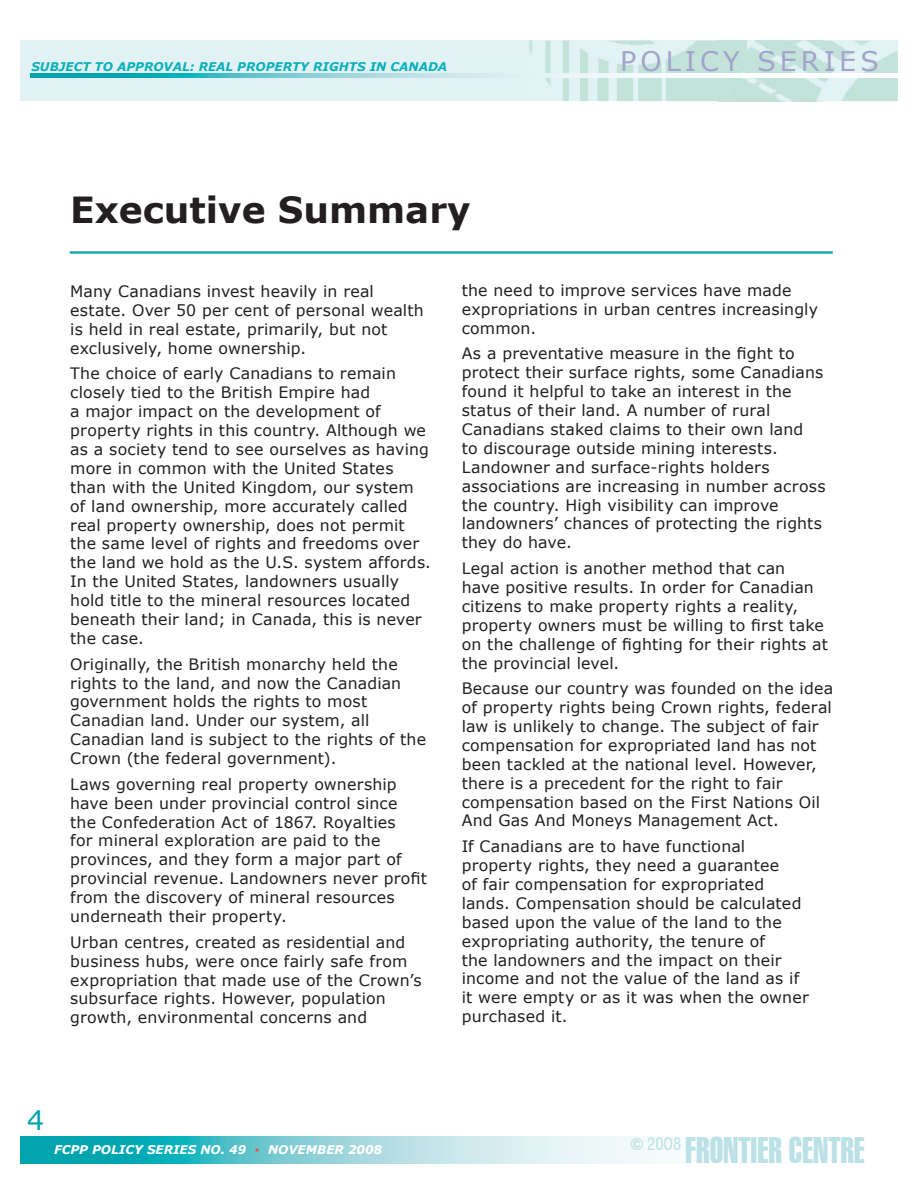
<style>
.page{position:relative;width:918px;height:1188px;background:#fff}
.page>*{position:absolute;margin:0;border:0;box-sizing:border-box;transform-origin:0 0}
.t1{font:700 36px "Verdana";color:#231f20}
.t2{font:36px "Swiss 911 BT Extra Compressed";color:#bbe1e6}
.t3{font:27px "Verdana";letter-spacing:.15em;color:#a3a3cb}
.t4{font:27px "Verdana";color:#00a4af}
.t5{font:condensed 16.5px "Swiss 721 BT";color:#bbe1e6}
.t6{font:15.75px/18.9px "Verdana";letter-spacing:.01em;color:#231f20}
.t7{font:italic 700 12px "Verdana";color:#09b1bb}
.t8{font:italic 700 12px "Verdana";color:#fff}
.s1{font-weight:400;font-style:normal;font-size:9px;color:#d95842}
.s2{font-family:"Swiss 911 BT Extra Compressed";font-stretch:normal}
</style>
<div class="page">
<div style="left:20px;top:40px;width:878px;height:61px;background:#e2f2f4"></div>
<svg style="left:20px;top:1137px;width:638px;height:26px;background:#81d0d6"></svg>
<img style="left:529px;top:41px;width:189px;height:60px">
<img style="left:824px;top:41px;width:74px;height:60px">
<img style="left:718px;top:41px;width:106px;height:60px">
<svg style="left:31px;top:74px;width:867px;height:3px"></svg>
<hr style="left:70px;top:251px;width:763px;height:3px;background:#00a4af">
<p class="t7" style="left:31px;top:59px;width:417px">SUBJECT TO APPROVAL: REAL PROPERTY RIGHTS IN CANADA</p>
<h2 class="t3" style="left:620px;top:44px;width:260px">POLICY SERIES</h2>
<h1 class="t1" style="left:70px;top:187px;width:402px">Executive Summary</h1>
<p class="t6" style="left:70px;top:281px;width:355px">Many Canadians invest heavily in real estate. Over 50 per cent of personal wealth is held in real estate, primarily, but not exclusively, home ownership.</p>
<p class="t6" style="left:70px;top:364px;width:362px">The choice of early Canadians to remain closely tied to the British Empire had<br>a major impact on the development of property rights in this country. Although we as a society tend to see ourselves as having more in common with the United States than with the United Kingdom, our system of land ownership, more accurately called real property ownership, does not permit the same level of rights and freedoms over the land we hold as the U.S. system affords.<br>In the United States, landowners usually hold title to the mineral resources located beneath their land; in Canada, this is never the case.</p>
<p class="t6" style="left:70px;top:654px;width:357px">Originally, the British monarchy held the rights to the land, and now the Canadian government holds the rights to most Canadian land. Under our system, all Canadian land is subject to the rights of the Crown (the federal government).</p>
<p class="t6" style="left:70px;top:774px;width:358px">Laws governing real property ownership have been under provincial control since the Confederation Act of 1867. Royalties<br>for mineral exploration are paid to the provinces, and they form a major part of provincial revenue. Landowners never profit from the discovery of mineral resources underneath their property.</p>
<p class="t6" style="left:70px;top:932px;width:353px">Urban centres, created as residential and business hubs, were once fairly safe from expropriation that made use of the Crown’s subsurface rights. However, population growth, environmental concerns and</p>
<p class="t6" style="left:462px;top:280px;width:358px">the need to improve services have made expropriations in urban centres increasingly common.</p>
<p class="t6" style="left:462px;top:344px;width:365px">As a preventative measure in the fight to protect their surface rights, some Canadians found it helpful to take an interest in the status of their land. A number of rural Canadians staked claims to their own land<br>to discourage outside mining interests.<br>Landowner and surface-rights holders associations are increasing in number across the country. High visibility can improve landowners’ chances of protecting the rights they do have.</p>
<p class="t6" style="left:462px;top:558px;width:368px">Legal action is another method that can<br>have positive results. In order for Canadian citizens to make property rights a reality, property owners must be willing to first take on the challenge of fighting for their rights at the provincial level.</p>
<p class="t6" style="left:462px;top:678px;width:373px">Because our country was founded on the idea of property rights being Crown rights, federal law is unlikely to change. The subject of fair compensation for expropriated land has not been tackled at the national level. However, there is a precedent for the right to fair compensation based on the First Nations Oil And Gas And Moneys Management Act.</p>
<p class="t6" style="left:462px;top:836px;width:349px">If Canadians are to have functional property rights, they need a guarantee<br>of fair compensation for expropriated lands. Compensation should be calculated based upon the value of the land to the expropriating authority, the tenure of<br>the landowners and the impact on their income and not the value of the land as if it were empty or as it was when the owner purchased it.</p>
<h2 class="t4" style="left:27px;top:1103px;width:19px">4</h2>
<p class="t8" style="left:54px;top:1142px;width:330px">FCPP POLICY SERIES NO. 49 <span class="s1">•</span> NOVEMBER 2008</p>
<h1 class="t2" style="left:685px;top:1130px;width:181px">FRONTIER CENTRE</h1>
<p class="t5" style="left:630px;top:1134px;width:53px"><span class="s2">©</span> 20O8</p>
</div>
